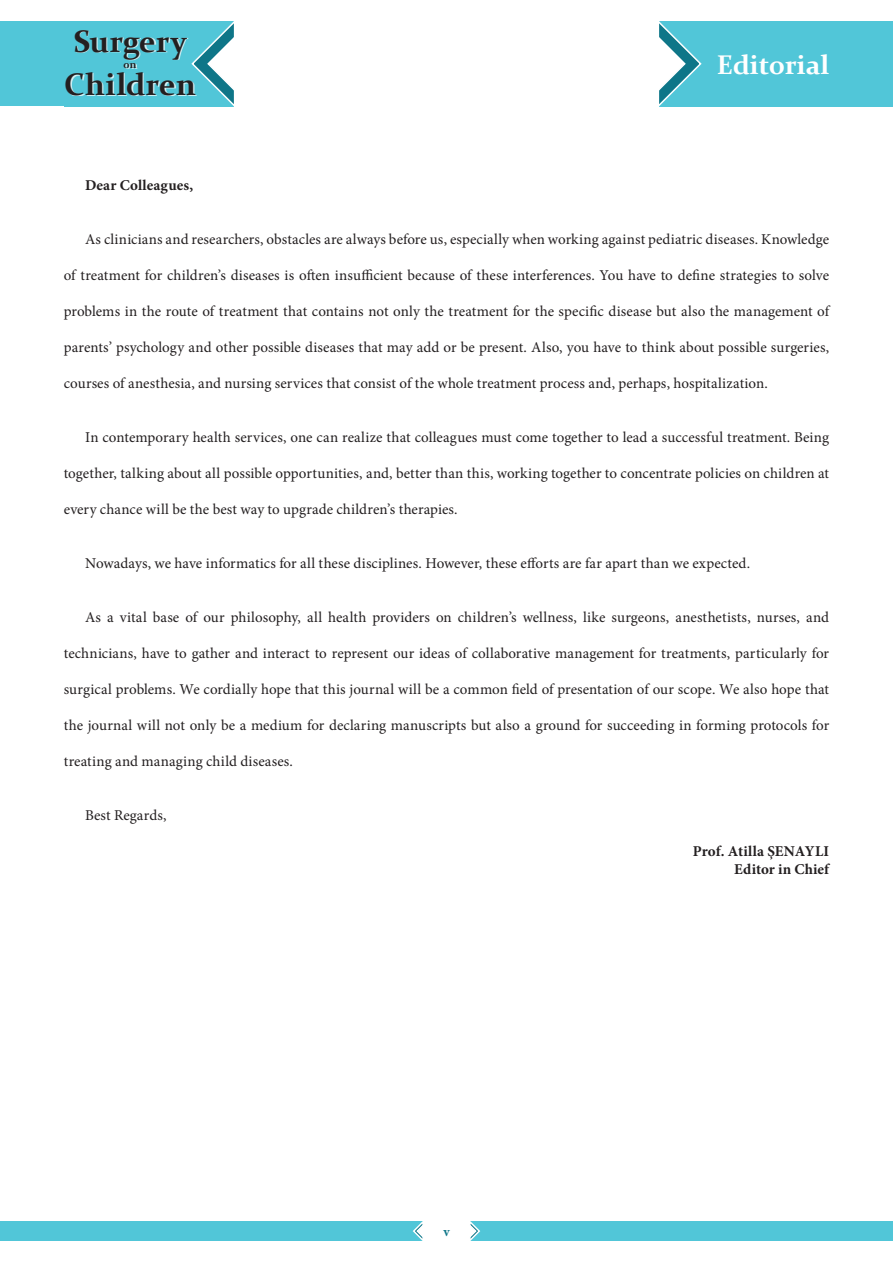
<style>
.page{position:relative;width:893px;height:1263px;background:#fff}
.page>*{position:absolute;margin:0;border:0;box-sizing:border-box;transform-origin:0 0}
.t1{font:700 31.2px "Constantia";letter-spacing:.005em;color:#231f20}
.t2{font:700 27px "Constantia";color:#fff}
.Ana_metin{font:15px "Minion Pro";letter-spacing:.005em;color:#231f20}
.Ana_metin-2{font:700 15px "Minion Pro";letter-spacing:.01em;color:#231f20}
.t3{font:700 13.5px "Minion Pro";color:#0e7688}
.t4{font:700 10.5px "Constantia";color:#231f20}
</style>
<div class="page">
<div style="left:0;top:21px;width:234px;height:85px;background:#51c6d8"></div>
<svg style="left:190px;top:21px;width:44px;height:86px"></svg>
<div style="left:0;top:1221px;width:422px;height:20px;background:#51c6d8"></div>
<svg style="left:412px;top:1222px;width:10px;height:19px"></svg>
<div style="left:471px;top:1221px;width:422px;height:20px;background:#51c6d8"></div>
<svg style="left:470px;top:1221px;width:11px;height:20px"></svg>
<div style="left:67px;top:30px;width:130px;height:66px;background:#fff;opacity:.75"></div>
<div style="left:659px;top:21px;width:234px;height:85px;background:#51c6d8"></div>
<svg style="left:659px;top:21px;width:44px;height:86px"></svg>
<h1 class="t1" style="left:73px;top:20px;width:115px">Surgery</h1>
<p class="t4" style="left:124px;top:57px;width:15px">on</p>
<h1 class="t1" style="left:64px;top:63px;width:133px">Children</h1>
<p class="t2" style="left:717px;top:46px;width:114px">Editorial</p>
<p class="Ana_metin-2" style="left:85px;top:174px;width:110px">Dear Colleagues,</p>
<p class="Ana_metin" style="left:85px;top:229px;width:746px">As clinicians and researchers, obstacles are always before us, especially when working against pediatric diseases. Knowledge</p>
<p class="Ana_metin" style="left:64px;top:265px;width:767px">of treatment for children’s diseases is often insufficient because of these interferences. You have to define strategies to solve</p>
<p class="Ana_metin" style="left:64px;top:301px;width:767px">problems in the route of treatment that contains not only the treatment for the specific disease but also the management of</p>
<p class="Ana_metin" style="left:64px;top:337px;width:767px">parents’ psychology and other possible diseases that may add or be present. Also, you have to think about possible surgeries,</p>
<p class="Ana_metin" style="left:64px;top:373px;width:705px">courses of anesthesia, and nursing services that consist of the whole treatment process and, perhaps, hospitalization.</p>
<p class="Ana_metin" style="left:85px;top:427px;width:746px">In contemporary health services, one can realize that colleagues must come together to lead a successful treatment. Being</p>
<p class="Ana_metin" style="left:64px;top:463px;width:767px">together, talking about all possible opportunities, and, better than this, working together to concentrate policies on children at</p>
<p class="Ana_metin" style="left:64px;top:499px;width:395px">every chance will be the best way to upgrade children’s therapies.</p>
<p class="Ana_metin" style="left:85px;top:553px;width:667px">Nowadays, we have informatics for all these disciplines. However, these efforts are far apart than we expected.</p>
<p class="Ana_metin" style="left:85px;top:607px;width:746px">As a vital base of our philosophy, all health providers on children’s wellness, like surgeons, anesthetists, nurses, and</p>
<p class="Ana_metin" style="left:64px;top:643px;width:767px">technicians, have to gather and interact to represent our ideas of collaborative management for treatments, particularly for</p>
<p class="Ana_metin" style="left:64px;top:679px;width:767px">surgical problems. We cordially hope that this journal will be a common field of presentation of our scope. We also hope that</p>
<p class="Ana_metin" style="left:64px;top:715px;width:767px">the journal will not only be a medium for declaring manuscripts but also a ground for succeeding in forming protocols for</p>
<p class="Ana_metin" style="left:64px;top:751px;width:231px">treating and managing child diseases.</p>
<p class="Ana_metin" style="left:85px;top:805px;width:83px">Best Regards,</p>
<p class="Ana_metin-2" style="left:693px;top:840px;width:138px">Prof. Atilla ŞENAYLI</p>
<p class="Ana_metin-2" style="left:734px;top:858px;width:96px">Editor in Chief</p>
<p class="t3" style="left:443px;top:1222px;width:8px">v</p>
</div>
